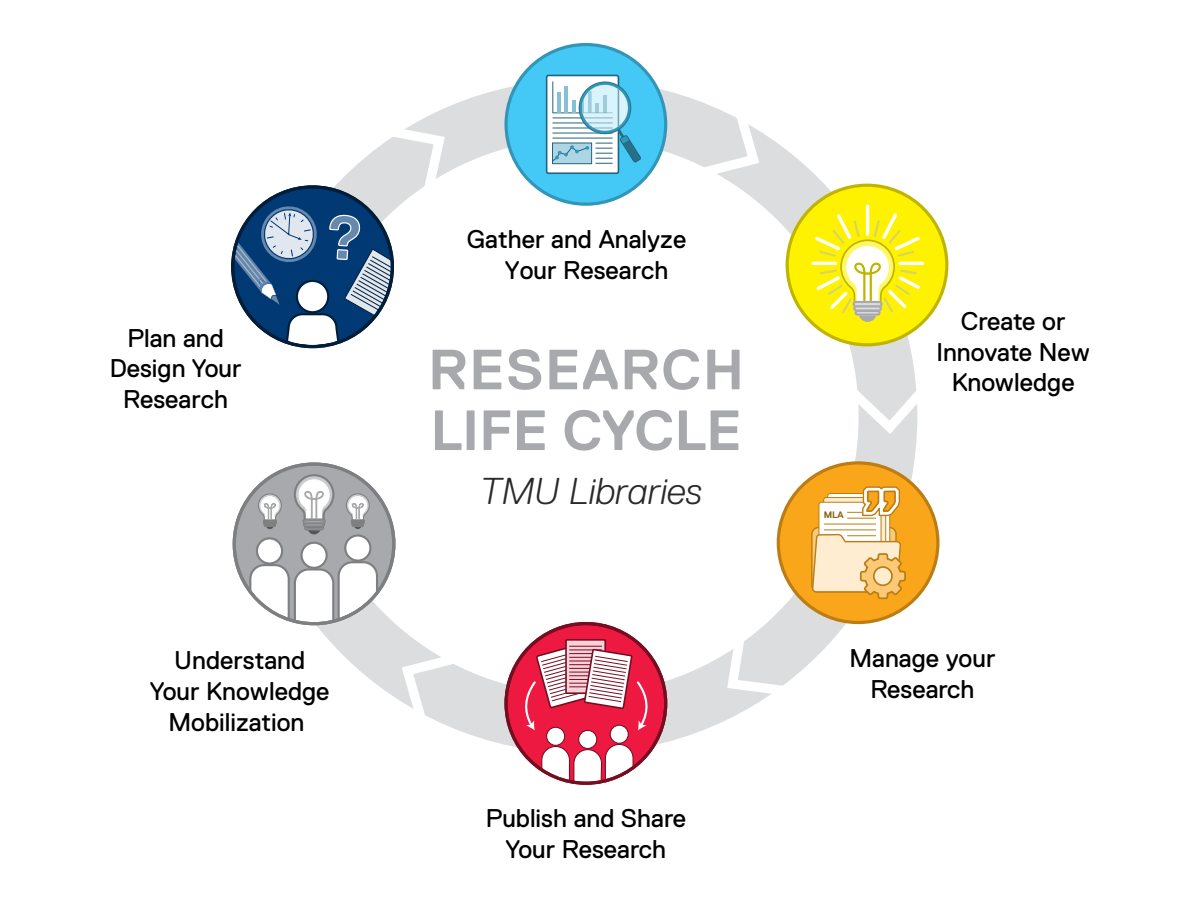
<style>
.page{position:relative;width:1188px;height:918px;background:#fff}
.page>*{position:absolute;margin:0;border:0;box-sizing:border-box;transform-origin:0 0}
.t1{font:700 56.55px/60.8px "Replica Std";letter-spacing:.015em;color:#a7a9ac}
.t2{font:italic 300 37.35px "Replica Std";color:#2a2a2b}
.t3{font:25.65px/30.8px "Replica Std";color:#000;text-align:center}
.t4{font:700 9.3px "Replica Std";color:#8c5e0f}
</style>
<div class="page">
<div style="left:244px;top:80px;width:673px;height:673px;border:59px solid #dcddde;border-radius:50%"></div>
<div style="left:189px;top:305px;width:127px;height:215px;background:#fff"></div>
<div style="left:233px;top:187px;width:159px;height:160px;background:#003974;border-radius:50%"></div>
<div style="left:506px;top:45px;width:160px;height:159px;background:#44c8f5;border-radius:50%"></div>
<div style="left:547px;top:75px;width:71px;height:98px;background:#fff;border-radius:2px"></div>
<div style="left:546px;top:75px;width:73px;height:99px;border:2px solid #22647b;border-radius:2px"></div>
<svg style="left:552px;top:81px;width:89px;height:83px"></svg>
<div style="left:787px;top:185px;width:160px;height:160px;background:#fff200;border-radius:50%"></div>
<svg style="left:858px;top:304px;width:19px;height:18px"></svg>
<hr style="left:866px;top:206px;width:3px;height:28px;background:#fff">
<svg style="left:812px;top:211px;width:111px;height:105px"></svg>
<div style="left:778px;top:463px;width:160px;height:160px;background:#faa61a;border-radius:50%"></div>
<div style="left:811px;top:527px;width:86px;height:66px;border:1px solid #bb7d14;border-radius:7px"></div>
<div style="left:819px;top:502px;width:62px;height:80px;background:#fff;border-radius:2px"></div>
<div style="left:818px;top:502px;width:64px;height:81px;border:1px solid #bb7d14;border-radius:2px"></div>
<hr style="left:824px;top:524px;width:52px;height:1px;background:#bb7d14">
<hr style="left:824px;top:530px;width:52px;height:1px;background:#bb7d14">
<svg style="left:847px;top:486px;width:53px;height:33px"></svg>
<svg style="left:813px;top:533px;width:93px;height:67px"></svg>
<div style="left:506px;top:624px;width:160px;height:159px;background:#ed1941;border-radius:50%"></div>
<div style="left:579px;top:730px;width:18px;height:18px;background:#fff;border-radius:50%"></div>
<div style="left:578px;top:730px;width:19px;height:19px;border:1px solid #770d21;border-radius:50%"></div>
<div style="left:610px;top:725px;width:18px;height:18px;background:#fff;border-radius:50%"></div>
<div style="left:610px;top:725px;width:19px;height:19px;border:1px solid #770d21;border-radius:50%"></div>
<div style="left:547px;top:727px;width:18px;height:18px;background:#fff;border-radius:50%"></div>
<div style="left:546px;top:727px;width:19px;height:19px;border:1px solid #770d21;border-radius:50%"></div>
<svg style="left:541px;top:744px;width:93px;height:40px"></svg>
<div style="left:566px;top:640px;width:39px;height:53px;background:#fbd1d9"></div>
<div style="left:565px;top:639px;width:41px;height:55px;border:2px solid #770d21"></div>
<svg style="left:523px;top:644px;width:126px;height:86px"></svg>
<div style="left:234px;top:464px;width:160px;height:160px;background:#a7a9ac;border-radius:50%"></div>
<svg style="left:307px;top:521px;width:14px;height:13px"></svg>
<div style="left:304px;top:525px;width:20px;height:5px;border:1px solid #7d7f81;border-radius:2px"></div>
<svg style="left:294px;top:474px;width:41px;height:55px"></svg>
<div style="left:266px;top:521px;width:8px;height:8px;background:#545556;border-radius:50%"></div>
<svg style="left:258px;top:493px;width:24px;height:34px"></svg>
<svg style="left:346px;top:493px;width:24px;height:34px"></svg>
<div style="left:302px;top:543px;width:25px;height:25px;background:#fff;border-radius:50%"></div>
<div style="left:300px;top:542px;width:28px;height:27px;border:2px solid #7d7f81;border-radius:50%"></div>
<div style="left:345px;top:535px;width:25px;height:26px;background:#fff;border-radius:50%"></div>
<div style="left:344px;top:534px;width:27px;height:28px;border:2px solid #7d7f81;border-radius:50%"></div>
<div style="left:257px;top:538px;width:25px;height:25px;background:#fff;border-radius:50%"></div>
<div style="left:256px;top:537px;width:27px;height:28px;border:2px solid #7d7f81;border-radius:50%"></div>
<svg style="left:248px;top:560px;width:131px;height:66px"></svg>
<div style="left:504px;top:43px;width:163px;height:163px;border:3px solid #3396b8;border-radius:50%"></div>
<div style="left:786px;top:184px;width:162px;height:162px;border:3px solid #bfb500;border-radius:50%"></div>
<svg style="left:697px;top:104px;width:68px;height:78px"></svg>
<svg style="left:383px;top:121px;width:67px;height:76px"></svg>
<svg style="left:855px;top:380px;width:63px;height:61px"></svg>
<svg style="left:722px;top:627px;width:67px;height:73px"></svg>
<svg style="left:396px;top:648px;width:68px;height:79px"></svg>
<div style="left:233px;top:462px;width:163px;height:163px;border:3px solid #7d7f81;border-radius:50%"></div>
<div style="left:504px;top:622px;width:163px;height:163px;border:3px solid #770d21;border-radius:50%"></div>
<svg style="left:235px;top:204px;width:159px;height:145px"></svg>
<div style="left:231px;top:185px;width:163px;height:163px;border:3px solid #001d3a;border-radius:50%"></div>
<div style="left:777px;top:461px;width:163px;height:163px;border:3px solid #bb7d14;border-radius:50%"></div>
<h3 class="t3" style="left:110px;top:323px;width:133px">Plan and<br>Design Your<br>Research</h3>
<h3 class="t3" style="left:150px;top:645px;width:181px">Understand<br>Your Knowledge<br>Mobilization</h3>
<h3 class="t3" style="left:505px;top:224px;width:183px;text-align:left;text-indent:-38px">Gather and Analyze<br>Your Research</h3>
<h1 class="t1" style="left:428px;top:340px;width:318px">RESEARCH<br>LIFE CYCLE</h1>
<h2 class="t2" style="left:480px;top:471px;width:224px">TMU Libraries</h2>
<h3 class="t3" style="left:486px;top:803px;width:202px">Publish and Share<br>Your Research</h3>
<p class="t4" style="left:824px;top:510px;width:22px">MLA</p>
<h3 class="t3" style="left:936px;top:306px;width:155px">Create or<br>Innovate New<br>Knowledge</h3>
<h3 class="t3" style="left:849px;top:643px;width:148px">Manage your<br>Research</h3>
</div>
